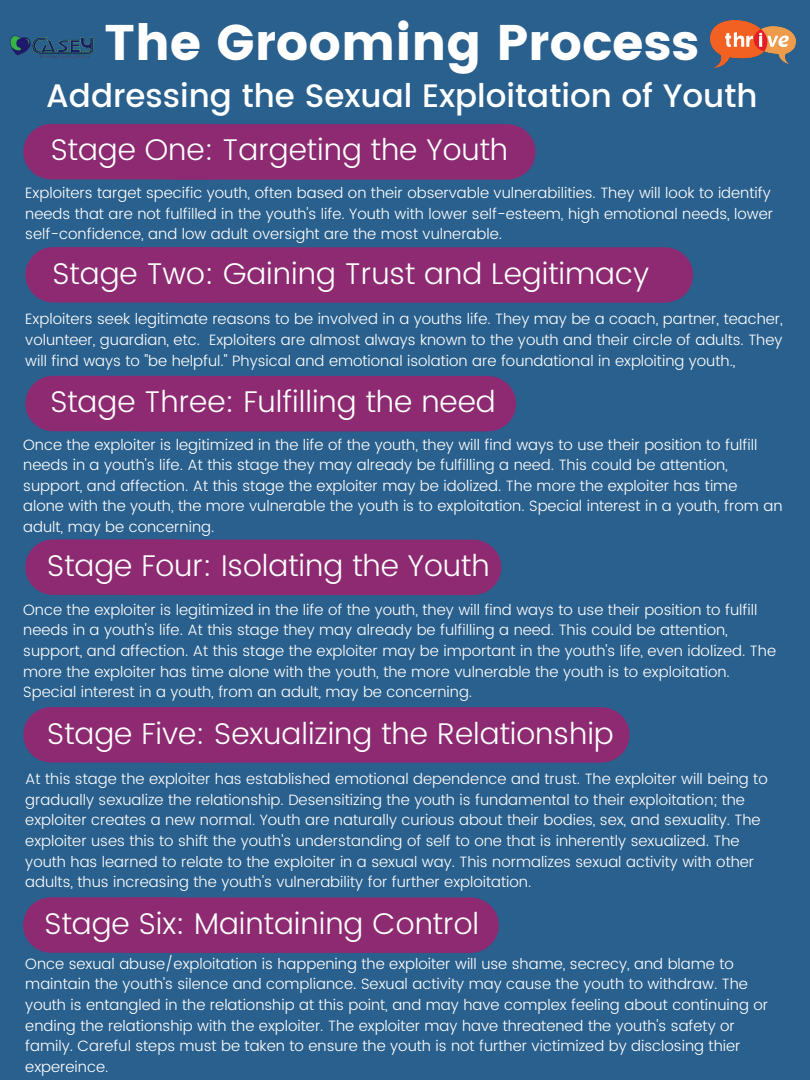
<style>
.page{position:relative;width:810px;height:1080px;background:#2a608d}
.page>*{position:absolute;margin:0;border:0;box-sizing:border-box;transform-origin:0 0}
.t1{font:50px "Poppins";color:#fff}
.t2{font:500 32.5px "Poppins";color:#fff}
.t3{font:300 30px "Poppins";color:#fff}
.t4{font:300 15px/20.6px "Poppins";color:#fff}
</style>
<div class="page">
<div style="left:23px;top:124px;width:513px;height:56px;background:#8d2a71"></div>
<div style="left:25px;top:539px;width:476px;height:56px;background:#8d2a71"></div>
<div style="left:25px;top:247px;width:668px;height:56px;background:#8d2a71"></div>
<div style="left:25px;top:376px;width:491px;height:55px;background:#8d2a71"></div>
<div style="left:23px;top:707px;width:607px;height:56px;background:#8d2a71"></div>
<div style="left:23px;top:897px;width:476px;height:56px;background:#8d2a71"></div>
<img style="left:710px;top:21px;width:86px;height:46px">
<img style="left:10px;top:35px;width:84px;height:24px">
<h1 class="t1" style="left:105px;top:13px;width:596px">The Grooming Process</h1>
<h2 class="t2" style="left:46px;top:77px;width:713px">Addressing the Sexual Exploitation of Youth</h2>
<h3 class="t3" style="left:51px;top:133px;width:459px">Stage One: Targeting the Youth</h3>
<p class="t4" style="left:25px;top:183px;width:749px">Exploiters target specific youth, often based on their observable vulnerabilities. They will look to identify needs that are not fulfilled in the youth's life. Youth with lower self-esteem, high emotional needs, lower self-confidence, and low adult oversight are the most vulnerable.</p>
<h3 class="t3" style="left:53px;top:256px;width:598px">Stage Two: Gaining Trust and Legitimacy</h3>
<p class="t4" style="left:25px;top:309px;width:759px;text-align:justify">Exploiters seek legitimate reasons to be involved in a youths life. They may be a coach, partner, teacher, volunteer, guardian, etc. Exploiters are almost always known to the youth and their circle of adults. They will find ways to "be helpful." Physical and emotional isolation are foundational in exploiting youth.,</p>
<h3 class="t3" style="left:50px;top:384px;width:447px">Stage Three: Fulfilling the need</h3>
<p class="t4" style="left:23px;top:434px;width:761px">Once the exploiter is legitimized in the life of the youth, they will find ways to use their position to fulfill needs in a youth's life. At this stage they may already be fulfilling a need. This could be attention, support, and affection. At this stage the exploiter may be idolized. The more the exploiter has time<br>alone with the youth, the more vulnerable the youth is to exploitation. Special interest in a youth, from an adult, may be concerning.</p>
<h3 class="t3" style="left:47px;top:548px;width:444px">Stage Four: Isolating the Youth</h3>
<p class="t4" style="left:23px;top:599px;width:754px">Once the exploiter is legitimized in the life of the youth, they will find ways to use their position to fulfill needs in a youth's life. At this stage they may already be fulfilling a need. This could be attention, support, and affection. At this stage the exploiter may be important in the youth's life, even idolized. The more the exploiter has time alone with the youth, the more vulnerable the youth is to exploitation.<br>Special interest in a youth, from an adult, may be concerning.</p>
<h3 class="t3" style="left:47px;top:716px;width:568px">Stage Five: Sexualizing the Relationship</h3>
<p class="t4" style="left:25px;top:769px;width:744px">At this stage the exploiter has established emotional dependence and trust. The exploiter will being to gradually sexualize the relationship. Desensitizing the youth is fundamental to their exploitation; the exploiter creates a new normal. Youth are naturally curious about their bodies, sex, and sexuality. The exploiter uses this to shift the youth's understanding of self to one that is inherently sexualized. The youth has learned to relate to the exploiter in a sexual way. This normalizes sexual activity with other adults, thus increasing the youth's vulnerability for further exploitation.</p>
<h3 class="t3" style="left:45px;top:906px;width:436px">Stage Six: Maintaining Control</h3>
<p class="t4" style="left:25px;top:953px;width:744px">Once sexual abuse/exploitation is happening the exploiter will use shame, secrecy, and blame to maintain the youth's silence and compliance. Sexual activity may cause the youth to withdraw. The youth is entangled in the relationship at this point, and may have complex feeling about continuing or ending the relationship with the exploiter. The exploiter may have threatened the youth's safety or family. Careful steps must be taken to ensure the youth is not further victimized by disclosing thier expereince.</p>
</div>
